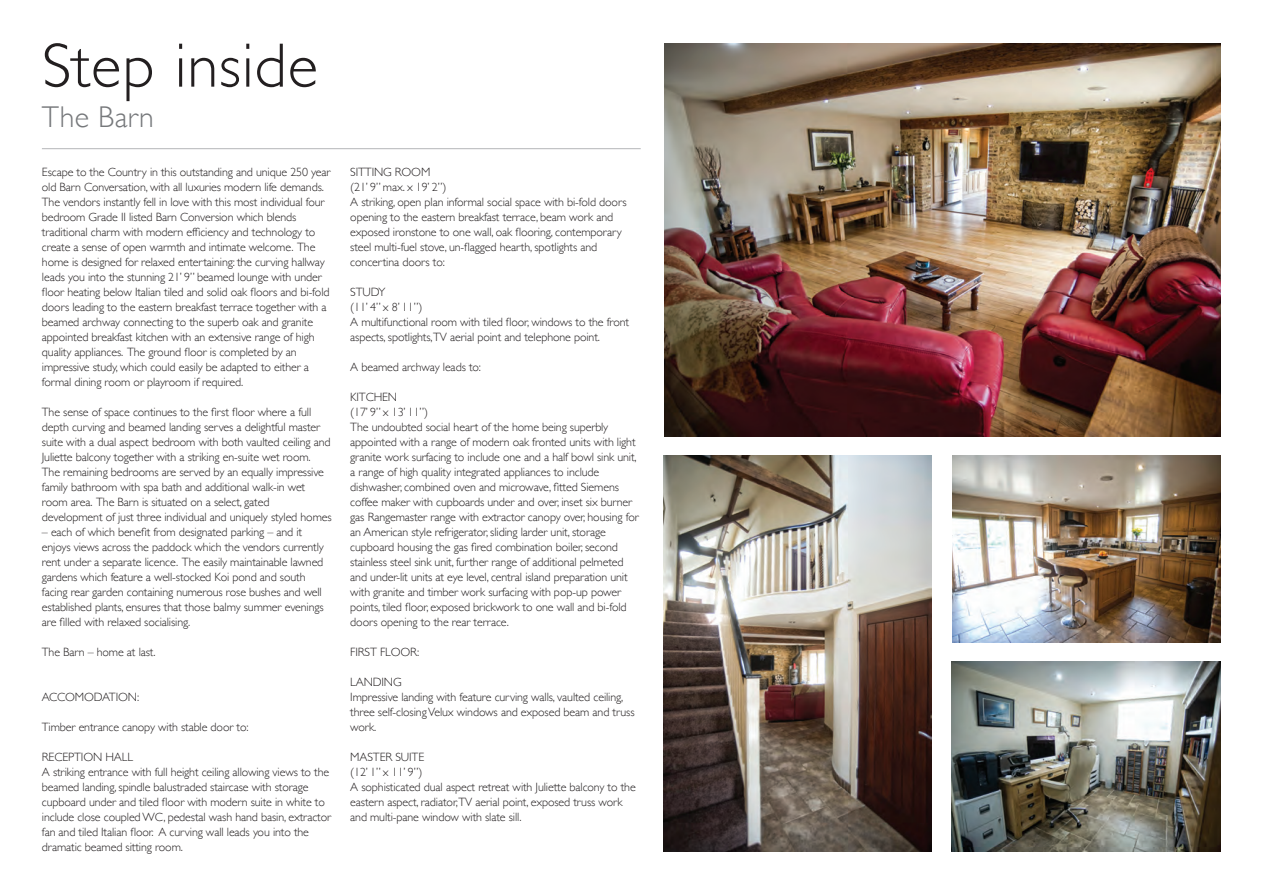
<style>
.page{position:relative;width:1264px;height:893px;background:#fff}
.page>*{position:absolute;margin:0;border:0;box-sizing:border-box;transform-origin:0 0}
.Heading{font:300 63px "Gill Sans";letter-spacing:.015em;color:#231f20}
.Heading-2{font:300 30px "Gill Sans";letter-spacing:.02em;color:#76787b}
.Body_text{font:300 12px/15px "Gill Sans";letter-spacing:-.01em;color:#231f20}
</style>
<div class="page">
<img style="left:664px;top:455px;width:267px;height:396px">
<img style="left:952px;top:455px;width:268px;height:188px">
<img style="left:951px;top:662px;width:269px;height:189px">
<img style="left:664px;top:43px;width:556px;height:393px">
<hr style="left:42px;top:148px;width:598px;height:1px;background:#b4b5b8">
<p class="Heading" style="left:42px;top:16px;width:277px">Step inside</p>
<p class="Heading-2" style="left:42px;top:94px;width:113px">The Barn</p>
<p class="Body_text" style="left:42px;top:164px;width:290px">Escape to the Country in this outstanding and unique 250 year old Barn Conversation, with all luxuries modern life demands.<br>The vendors instantly fell in love with this most individual four bedroom Grade II listed Barn Conversion which blends traditional charm with modern efficiency and technology to create a sense of open warmth and intimate welcome. The home is designed for relaxed entertaining: the curving hallway leads you into the stunning 21’ 9” beamed lounge with under floor heating below Italian tiled and solid oak floors and bi-fold doors leading to the eastern breakfast terrace together with a beamed archway connecting to the superb oak and granite appointed breakfast kitchen with an extensive range of high quality appliances. The ground floor is completed by an impressive study, which could easily be adapted to either a formal dining room or playroom if required.</p>
<p class="Body_text" style="left:42px;top:404px;width:291px">The sense of space continues to the first floor where a full depth curving and beamed landing serves a delightful master suite with a dual aspect bedroom with both vaulted ceiling and Juliette balcony together with a striking en-suite wet room.<br>The remaining bedrooms are served by an equally impressive family bathroom with spa bath and additional walk-in wet room area. The Barn is situated on a select, gated development of just three individual and uniquely styled homes</p>
<p class="Body_text" style="left:42px;top:524px;width:283px">– each of which benefit from designated parking – and it enjoys views across the paddock which the vendors currently rent under a separate licence. The easily maintainable lawned gardens which feature a well-stocked Koi pond and south facing rear garden containing numerous rose bushes and well established plants, ensures that those balmy summer evenings are filled with relaxed socialising.</p>
<p class="Body_text" style="left:42px;top:644px;width:115px">The Barn – home at last.</p>
<p class="Body_text" style="left:42px;top:689px;width:99px">ACCOMODATION:</p>
<p class="Body_text" style="left:42px;top:719px;width:208px">Timber entrance canopy with stable door to:</p>
<p class="Body_text" style="left:42px;top:749px;width:93px">RECEPTION HALL</p>
<p class="Body_text" style="left:42px;top:764px;width:291px">A striking entrance with full height ceiling allowing views to the beamed landing, spindle balustraded staircase with storage cupboard under and tiled floor with modern suite in white to include close coupled WC, pedestal wash hand basin, extractor fan and tiled Italian floor. A curving wall leads you into the dramatic beamed sitting room.</p>
<p class="Body_text" style="left:350px;top:164px;width:82px">SITTING ROOM</p>
<p class="Body_text" style="left:350px;top:179px;width:98px">(21’ 9” max. x 19’ 2”)</p>
<p class="Body_text" style="left:350px;top:194px;width:278px">A striking, open plan informal social space with bi-fold doors opening to the eastern breakfast terrace, beam work and exposed ironstone to one wall, oak flooring, contemporary steel multi-fuel stove, un-flagged hearth, spotlights and concertina doors to:</p>
<p class="Body_text" style="left:350px;top:284px;width:37px">STUDY</p>
<p class="Body_text" style="left:350px;top:299px;width:74px">(11’ 4” x 8’ 11”)</p>
<p class="Body_text" style="left:350px;top:314px;width:280px">A multifunctional room with tiled floor, windows to the front aspects, spotlights,TV aerial point and telephone point.</p>
<p class="Body_text" style="left:350px;top:359px;width:132px">A beamed archway leads to:</p>
<p class="Body_text" style="left:350px;top:389px;width:48px">KITCHEN</p>
<p class="Body_text" style="left:350px;top:404px;width:79px">(17’ 9” x 13’ 11”)</p>
<p class="Body_text" style="left:350px;top:419px;width:290px">The undoubted social heart of the home being superbly appointed with a range of modern oak fronted units with light granite work surfacing to include one and a half bowl sink unit, a range of high quality integrated appliances to include dishwasher, combined oven and microwave, fitted Siemens coffee maker with cupboards under and over, inset six burner gas Rangemaster range with extractor canopy over, housing for an American style refrigerator, sliding larder unit, storage cupboard housing the gas fired combination boiler, second stainless steel sink unit, further range of additional pelmeted and under-lit units at eye level, central island preparation unit with granite and timber work surfacing with pop-up power points, tiled floor, exposed brickwork to one wall and bi-fold doors opening to the rear terrace.</p>
<p class="Body_text" style="left:350px;top:644px;width:70px">FIRST FLOOR:</p>
<p class="Body_text" style="left:350px;top:674px;width:53px">LANDING</p>
<p class="Body_text" style="left:350px;top:689px;width:286px">Impressive landing with feature curving walls, vaulted ceiling, three self-closing Velux windows and exposed beam and truss work.</p>
<p class="Body_text" style="left:350px;top:749px;width:75px">MASTER SUITE</p>
<p class="Body_text" style="left:350px;top:764px;width:74px">(12’ 1” x 11’ 9”)</p>
<p class="Body_text" style="left:350px;top:779px;width:287px">A sophisticated dual aspect retreat with Juliette balcony to the eastern aspect, radiator,TV aerial point, exposed truss work and multi-pane window with slate sill.</p>
</div>
